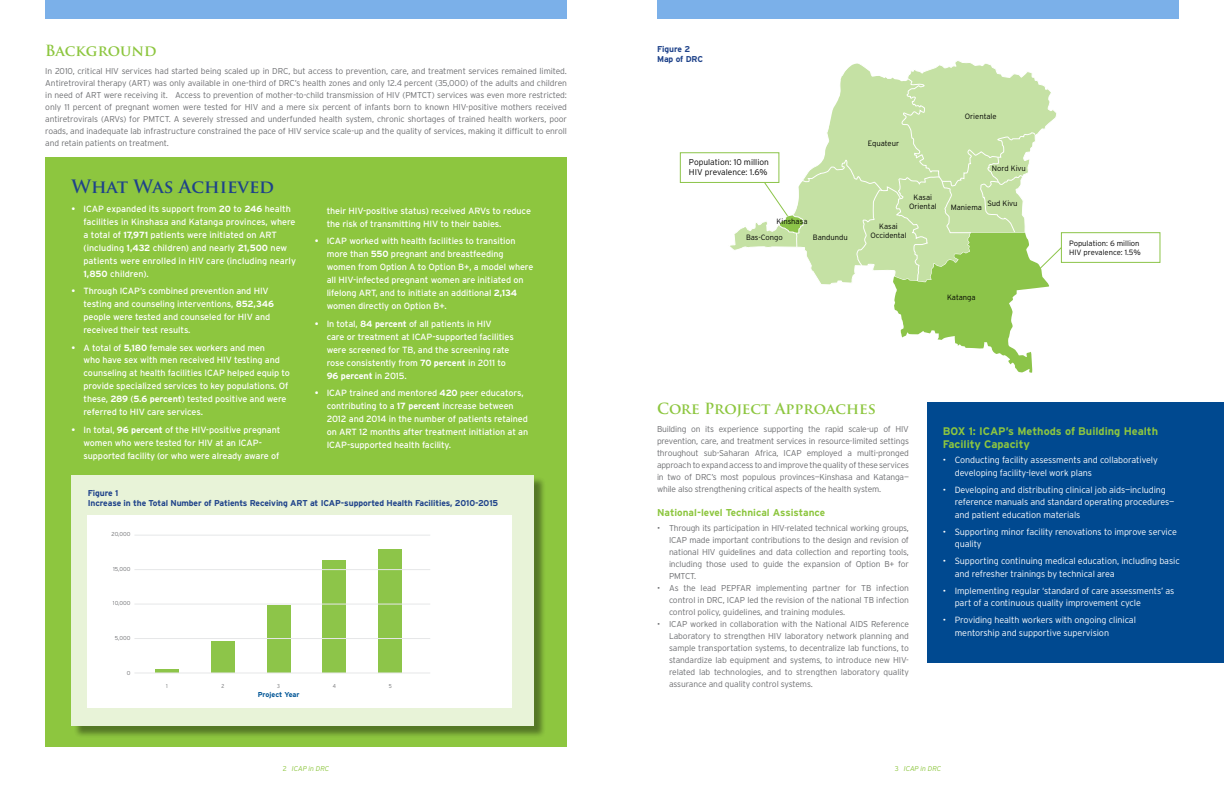
<style>
.page{position:relative;width:1224px;height:792px;background:#fff}
.page>*{position:absolute;margin:0;border:0;box-sizing:border-box;transform-origin:0 0}
.t1{font:700 18px "Trajan Pro";color:#1e428a}
.t2{font:700 15px "Trajan Pro";color:#8dc63f}
.t3{font:700 11px/12.5px "Interstate";color:#8dc63f}
.t4{font:700 10px "Interstate";color:#8dc63f}
.t5{font:9px/13px "Interstate";letter-spacing:-.01em;color:#fff}
.t6{font:300 9px/12.5px "Interstate";letter-spacing:-.01em;color:#fff}
.t7{font:300 8.5px/12px "Interstate";letter-spacing:-.02em;color:#6d6e71;text-align:justify}
.t8{font:700 8.5px/10px "Interstate";letter-spacing:-.01em;color:#1e428a}
.t9{font:300 8.4px/10.1px "Interstate";color:#000}
.t10{font:300 7.7px/9.2px "Interstate";color:#000;text-align:center}
.t11{font:700 7.1px "Interstate";color:#005596}
.t12{font:italic 300 7px "Interstate";letter-spacing:-.01em;color:#8dc63f}
.t13{font:300 5.7px "Interstate";color:#6d6e71}
.t14{font:300 5.7px "Interstate";color:#6d6e71;scale:.88 1}
.s1{font-weight:700}
.s2{font-style:normal}
</style>
<div class="page">
<div style="left:45px;top:157px;width:522px;height:590px;background:#8dc63f"></div>
<div style="left:73px;top:476px;width:473px;height:262px;background:#000;opacity:.5"></div>
<div style="left:72px;top:475px;width:462px;height:250px;background:#e8f3d8"></div>
<div style="left:88px;top:516px;width:424px;height:192px;background:#fff"></div>
<hr style="left:155px;top:670px;width:24px;height:3px;background:#8dc549">
<div style="left:211px;top:641px;width:24px;height:32px;background:#8dc549"></div>
<div style="left:267px;top:606px;width:24px;height:67px;background:#8dc549"></div>
<div style="left:323px;top:561px;width:23px;height:112px;background:#8dc549"></div>
<div style="left:378px;top:550px;width:24px;height:123px;background:#8dc549"></div>
<hr style="left:134px;top:535px;width:296px;height:1px;background:#e6e7e8">
<hr style="left:134px;top:569px;width:296px;height:1px;background:#e6e7e8">
<hr style="left:134px;top:604px;width:296px;height:1px;background:#e6e7e8">
<hr style="left:134px;top:638px;width:296px;height:1px;background:#e6e7e8">
<hr style="left:134px;top:673px;width:296px;height:1px;background:#e6e7e8">
<div style="left:45px;top:0;width:522px;height:19px;background:#7bb0e9"></div>
<div style="left:657px;top:0;width:522px;height:19px;background:#7bb0e9"></div>
<div style="left:927px;top:402px;width:297px;height:260px;background:#004990"></div>
<svg style="left:730px;top:61px;width:304px;height:189px"></svg>
<div style="left:1061px;top:232px;width:99px;height:31px;border:1px solid #8cc449"></div>
<svg style="left:763px;top:78px;width:300px;height:295px"></svg>
<div style="left:680px;top:152px;width:99px;height:31px;border:1px solid #8cc449"></div>
<h2 class="t2" style="left:45px;top:41px;width:113px">Background</h2>
<p class="t7" style="left:45px;top:65px;width:523px">In 2010, critical HIV services had started being scaled up in DRC, but access to prevention, care, and treatment services remained limited.<br>Antiretroviral therapy (ART) was only available in one-third of DRC’s health zones and only 12.4 percent (35,000) of the adults and children in need of ART were receiving it. Access to prevention of mother-to-child transmission of HIV (PMTCT) services was even more restricted: only 11 percent of pregnant women were tested for HIV and a mere six percent of infants born to known HIV-positive mothers received antiretrovirals (ARVs) for PMTCT. A severely stressed and underfunded health system, chronic shortages of trained health workers, poor roads, and inadequate lab infrastructure constrained the pace of HIV service scale-up and the quality of services, making it difficult to enroll and retain patients on treatment.</p>
<h1 class="t1" style="left:72px;top:175px;width:204px">What Was Achieved</h1>
<p class="t5" style="left:84px;top:202px;width:214px;text-indent:-12px">• ICAP expanded its support from <span class="s1">20</span> to <span class="s1">246</span> health facilities in Kinshasa and Katanga provinces, where a total of <span class="s1">17,971</span> patients were initiated on ART (including <span class="s1">1,432</span> children) and nearly <span class="s1">21,500</span> new patients were enrolled in HIV care (including nearly <span class="s1">1,850</span> children).</p>
<p class="t5" style="left:84px;top:284px;width:192px;text-indent:-12px">• Through ICAP’s combined prevention and HIV testing and counseling interventions, <span class="s1">852,346 </span>people were tested and counseled for HIV and received their test results.</p>
<p class="t5" style="left:84px;top:341px;width:208px;text-indent:-12px">• A total of <span class="s1">5,180</span> female sex workers and men<br>who have sex with men received HIV testing and counseling at health facilities ICAP helped equip to provide specialized services to key populations. Of these, <span class="s1">289</span> (<span class="s1">5.6 percent</span>) tested positive and were referred to HIV care services.</p>
<p class="t5" style="left:84px;top:423px;width:198px;text-indent:-12px">• In total, <span class="s1">96 percent</span> of the HIV-positive pregnant women who were tested for HIV at an ICAP&shy;supported facility (or who were already aware of</p>
<p class="t5" style="left:327px;top:204px;width:206px">their HIV-positive status) received ARVs to reduce the risk of transmitting HIV to their babies.</p>
<p class="t5" style="left:327px;top:234px;width:208px;text-indent:-12px">• ICAP worked with health facilities to transition more than <span class="s1">550</span> pregnant and breastfeeding women from Option A to Option B+, a model where all HIV-infected pregnant women are initiated on lifelong ART, and to initiate an additional <span class="s1">2,134 </span>women directly on Option B+.</p>
<p class="t5" style="left:327px;top:317px;width:189px;text-indent:-12px">• In total, <span class="s1">84 percent</span> of all patients in HIV<br>care or treatment at ICAP-supported facilities were screened for TB, and the screening rate rose consistently from <span class="s1">70 percent</span> in 2011 to <span class="s1">96 percent</span> in 2015.</p>
<p class="t5" style="left:327px;top:386px;width:203px;text-indent:-12px">• ICAP trained and mentored <span class="s1">420</span> peer educators, contributing to a <span class="s1">17 percent</span> increase between 2012 and 2014 in the number of patients retained on ART 12 months after treatment initiation at an ICAP-supported health facility.</p>
<p class="t8" style="left:88px;top:488px;width:412px">Figure 1<br>Increase in the Total Number of Patients Receiving ART at ICAP-supported Health Facilities, 2010-2015</p>
<p class="t13" style="left:112px;top:531px;width:20px">20,000</p>
<p class="t13" style="left:113px;top:565px;width:19px">15,000</p>
<p class="t13" style="left:113px;top:600px;width:19px">10,000</p>
<p class="t13" style="left:115px;top:635px;width:17px">5,000</p>
<p class="t13" style="left:127px;top:669px;width:5px">0</p>
<p class="t14" style="left:166px;top:682px;width:3px">1</p>
<p class="t14" style="left:221px;top:682px;width:5px">2</p>
<p class="t14" style="left:277px;top:682px;width:5px">3</p>
<p class="t14" style="left:333px;top:682px;width:5px">4</p>
<p class="t14" style="left:389px;top:682px;width:5px">5</p>
<p class="t11" style="left:258px;top:691px;width:43px">Project Year</p>
<p class="t8" style="left:657px;top:44px;width:48px">Figure 2<br>Map of DRC</p>
<p class="t9" style="left:689px;top:157px;width:81px">Population: 10 million<br>HIV prevalence: 1.6%</p>
<p class="t10" style="left:777px;top:217px;width:32px">Kinshasa</p>
<p class="t10" style="left:746px;top:233px;width:38px">Bas-Congo</p>
<p class="t10" style="left:813px;top:233px;width:36px">Bandundu</p>
<p class="t10" style="left:868px;top:138px;width:33px">Equateur</p>
<p class="t10" style="left:965px;top:112px;width:33px">Orientale</p>
<p class="t10" style="left:992px;top:164px;width:36px">Nord Kivu</p>
<p class="t10" style="left:909px;top:193px;width:29px">Kasai<br>Oriental</p>
<p class="t10" style="left:951px;top:202px;width:33px">Maniema</p>
<p class="t10" style="left:987px;top:198px;width:32px">Sud Kivu</p>
<p class="t10" style="left:870px;top:222px;width:38px">Kasai<br>Occidental</p>
<p class="t10" style="left:947px;top:293px;width:30px">Katanga</p>
<p class="t10" style="left:1069px;top:238px;width:73px;text-align:left">Population: 6 million<br>HIV prevalence: 1.5%</p>
<h2 class="t2" style="left:657px;top:399px;width:220px">Core Project Approaches</h2>
<p class="t7" style="left:657px;top:423px;width:254px">Building on its experience supporting the rapid scale-up of HIV prevention, care, and treatment services in resource-limited settings throughout sub-Saharan Africa, ICAP employed a multi-pronged approach to expand access to and improve the quality of these services in two of DRC’s most populous provinces—Kinshasa and Katanga— while also strengthening critical aspects of the health system.</p>
<p class="t4" style="left:657px;top:506px;width:170px">National-level Technical Assistance</p>
<p class="t7" style="left:669px;top:522px;width:242px;text-indent:-12px">• Through its participation in HIV-related technical working groups, ICAP made important contributions to the design and revision of national HIV guidelines and data collection and reporting tools, including those used to guide the expansion of Option B+ for PMTCT.</p>
<p class="t7" style="left:669px;top:582px;width:242px;text-indent:-12px">• As the lead PEPFAR implementing partner for TB infection control in DRC, ICAP led the revision of the national TB infection control policy, guidelines, and training modules.</p>
<p class="t7" style="left:669px;top:618px;width:242px;text-indent:-12px">• ICAP worked in collaboration with the National AIDS Reference Laboratory to strengthen HIV laboratory network planning and sample transportation systems, to decentralize lab functions, to standardize lab equipment and systems, to introduce new HIV&shy;related lab technologies, and to strengthen laboratory quality assurance and quality control systems.</p>
<p class="t3" style="left:943px;top:425px;width:217px">BOX 1: ICAP’s Methods of Building Health<br>Facility Capacity</p>
<p class="t6" style="left:955px;top:454px;width:205px;text-indent:-12px">• Conducting facility assessments and collaboratively developing facility-level work plans</p>
<p class="t6" style="left:955px;top:483px;width:221px;text-indent:-12px">• Developing and distributing clinical job aids—including reference manuals and standard operating procedures— and patient education materials</p>
<p class="t6" style="left:955px;top:525px;width:224px;text-indent:-12px">• Supporting minor facility renovations to improve service quality</p>
<p class="t6" style="left:955px;top:555px;width:227px;text-indent:-12px">• Supporting continuing medical education, including basic and refresher trainings by technical area</p>
<p class="t6" style="left:955px;top:584px;width:221px;text-indent:-12px">• Implementing regular ‘standard of care assessments’ as part of a continuous quality improvement cycle</p>
<p class="t6" style="left:955px;top:614px;width:183px;text-indent:-12px">• Providing health workers with ongoing clinical mentorship and supportive supervision</p>
<p class="t12" style="left:283px;top:764px;width:48px"><span class="s2">2</span> ICAP in DRC</p>
<p class="t12" style="left:895px;top:764px;width:48px"><span class="s2">3</span> ICAP in DRC</p>
</div>
